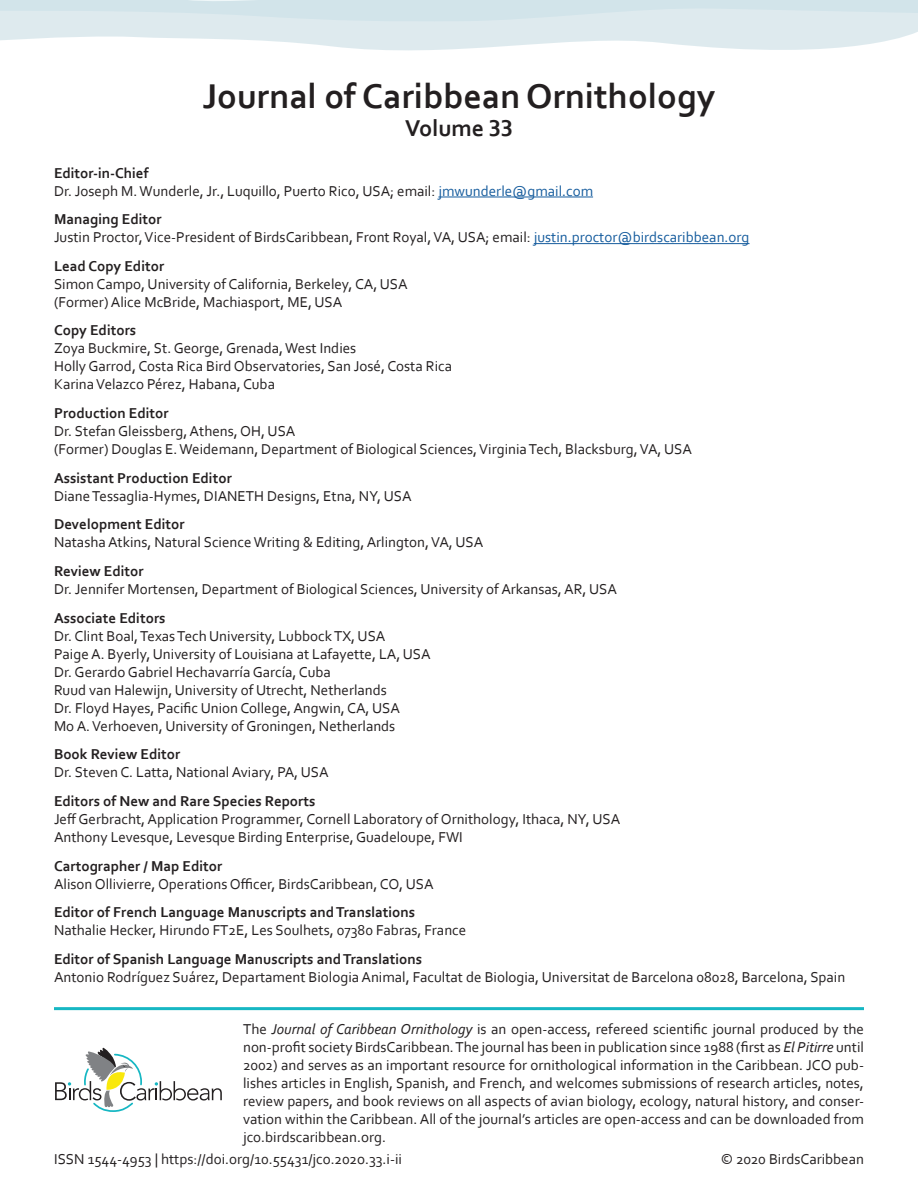
<style>
.page{position:relative;width:918px;height:1188px;background:#fff}
.page>*{position:absolute;margin:0;border:0;box-sizing:border-box;transform-origin:0 0}
.JournalNameTitle{font:700 36px "Corbel";color:#231f20}
.Body_Heading_2{font:700 24px "Corbel";color:#231f20}
.editor_info{font:15px "Corbel";color:#231f20}
.main_body_text{font:15px/18px "Corbel";color:#231f20;text-align:justify}
.EditorialBoardHeadin{font:700 15px "Corbel";color:#231f20}
.s1{color:#175d9e}
.s2{font-style:italic}
</style>
<div class="page">
<svg style="left:0;top:0;width:918px;height:51px;background:#dfebef"></svg>
<hr style="left:438px;top:197px;width:155px;height:1px;background:#175d9e">
<hr style="left:534px;top:243px;width:216px;height:1px;background:#175d9e">
<hr style="left:54px;top:1007px;width:810px;height:3px;background:#16b7c3">
<svg style="left:55px;top:1047px;width:167px;height:65px"></svg>
<p class="JournalNameTitle" style="left:203px;top:74px;width:514px">Journal of Caribbean Ornithology</p>
<p class="Body_Heading_2" style="left:405px;top:113px;width:109px">Volume 33</p>
<p class="EditorialBoardHeadin" style="left:54px;top:163px;width:96px">Editor-in-Chief</p>
<p class="editor_info" style="left:54px;top:181px;width:541px">Dr. Joseph M. Wunderle, Jr., Luquillo, Puerto Rico, USA; email: <span class="s1">jmwunderle@gmail.com</span></p>
<p class="EditorialBoardHeadin" style="left:54px;top:210px;width:109px">Managing Editor</p>
<p class="editor_info" style="left:54px;top:228px;width:697px">Justin Proctor, Vice-President of BirdsCaribbean, Front Royal, VA, USA; email: <span class="s1">justin.proctor@birdscaribbean.org</span></p>
<p class="EditorialBoardHeadin" style="left:54px;top:257px;width:112px">Lead Copy Editor</p>
<p class="editor_info" style="left:54px;top:275px;width:355px">Simon Campo, University of California, Berkeley, CA, USA</p>
<p class="editor_info" style="left:54px;top:293px;width:290px">(Former) Alice McBride, Machiasport, ME, USA</p>
<p class="EditorialBoardHeadin" style="left:54px;top:321px;width:84px">Copy Editors</p>
<p class="editor_info" style="left:54px;top:339px;width:304px">Zoya Buckmire, St. George, Grenada, West Indies</p>
<p class="editor_info" style="left:54px;top:357px;width:400px">Holly Garrod, Costa Rica Bird Observatories, San José, Costa Rica</p>
<p class="editor_info" style="left:54px;top:375px;width:223px">Karina Velazco Pérez, Habana, Cuba</p>
<p class="EditorialBoardHeadin" style="left:54px;top:404px;width:116px">Production Editor</p>
<p class="editor_info" style="left:54px;top:422px;width:243px">Dr. Stefan Gleissberg, Athens, OH, USA</p>
<p class="editor_info" style="left:54px;top:440px;width:639px">(Former) Douglas E. Weidemann, Department of Biological Sciences, Virginia Tech, Blacksburg, VA, USA</p>
<p class="EditorialBoardHeadin" style="left:54px;top:468px;width:179px">Assistant Production Editor</p>
<p class="editor_info" style="left:54px;top:486px;width:359px">Diane Tessaglia-Hymes, DIANETH Designs, Etna, NY, USA</p>
<p class="EditorialBoardHeadin" style="left:54px;top:515px;width:132px">Development Editor</p>
<p class="editor_info" style="left:54px;top:533px;width:431px">Natasha Atkins, Natural Science Writing &amp; Editing, Arlington, VA, USA</p>
<p class="EditorialBoardHeadin" style="left:54px;top:562px;width:91px">Review Editor</p>
<p class="editor_info" style="left:54px;top:580px;width:565px">Dr. Jennifer Mortensen, Department of Biological Sciences, University of Arkansas, AR, USA</p>
<p class="EditorialBoardHeadin" style="left:54px;top:608px;width:113px">Associate Editors</p>
<p class="editor_info" style="left:54px;top:626px;width:333px">Dr. Clint Boal, Texas Tech University, Lubbock TX, USA</p>
<p class="editor_info" style="left:54px;top:644px;width:378px">Paige A. Byerly, University of Louisiana at Lafayette, LA, USA</p>
<p class="editor_info" style="left:54px;top:662px;width:278px">Dr. Gerardo Gabriel Hechavarría García, Cuba</p>
<p class="editor_info" style="left:54px;top:680px;width:334px">Ruud van Halewijn, University of Utrecht, Netherlands</p>
<p class="editor_info" style="left:54px;top:698px;width:348px">Dr. Floyd Hayes, Pacific Union College, Angwin, CA, USA</p>
<p class="editor_info" style="left:54px;top:716px;width:343px">Mo A. Verhoeven, University of Groningen, Netherlands</p>
<p class="EditorialBoardHeadin" style="left:54px;top:745px;width:128px">Book Review Editor</p>
<p class="editor_info" style="left:54px;top:763px;width:276px">Dr. Steven C. Latta, National Aviary, PA, USA</p>
<p class="EditorialBoardHeadin" style="left:54px;top:792px;width:263px">Editors of New and Rare Species Reports</p>
<p class="editor_info" style="left:54px;top:810px;width:568px">Jeff Gerbracht, Application Programmer, Cornell Laboratory of Ornithology, Ithaca, NY, USA</p>
<p class="editor_info" style="left:54px;top:828px;width:410px">Anthony Levesque, Levesque Birding Enterprise, Guadeloupe, FWI</p>
<p class="EditorialBoardHeadin" style="left:54px;top:856px;width:170px">Cartographer / Map Editor</p>
<p class="editor_info" style="left:54px;top:874px;width:381px">Alison Ollivierre, Operations Officer, BirdsCaribbean, CO, USA</p>
<p class="EditorialBoardHeadin" style="left:54px;top:903px;width:363px">Editor of French Language Manuscripts and Translations</p>
<p class="editor_info" style="left:54px;top:921px;width:414px">Nathalie Hecker, Hirundo FT2E, Les Soulhets, 07380 Fabras, France</p>
<p class="EditorialBoardHeadin" style="left:54px;top:950px;width:370px">Editor of Spanish Language Manuscripts and Translations</p>
<p class="editor_info" style="left:54px;top:968px;width:793px">Antonio Rodríguez Suárez, Departament Biologia Animal, Facultat de Biologia, Universitat de Barcelona 08028, Barcelona, Spain</p>
<p class="main_body_text" style="left:243px;top:1020px;width:622px">The <span class="s2">Journal of Caribbean Ornithology</span> is an open-access, refereed scientific journal produced by the non-profit society BirdsCaribbean. The journal has been in publication since 1988 (first as <span class="s2">El Pitirre</span> until 2002) and serves as an important resource for ornithological information in the Caribbean. JCO pub&shy;lishes articles in English, Spanish, and French, and welcomes submissions of research articles, notes, review papers, and book reviews on all aspects of avian biology, ecology, natural history, and conser&shy;vation within the Caribbean. All of the journal’s articles are open-access and can be downloaded from jco.birdscaribbean.org.</p>
<p class="main_body_text" style="left:54px;top:1150px;width:350px">ISSN 1544-4953 | https://doi.org/10.55431/jco.202o.33.i-ii</p>
<p class="main_body_text" style="left:721px;top:1150px;width:145px">© 2020 BirdsCaribbean</p>
</div>
